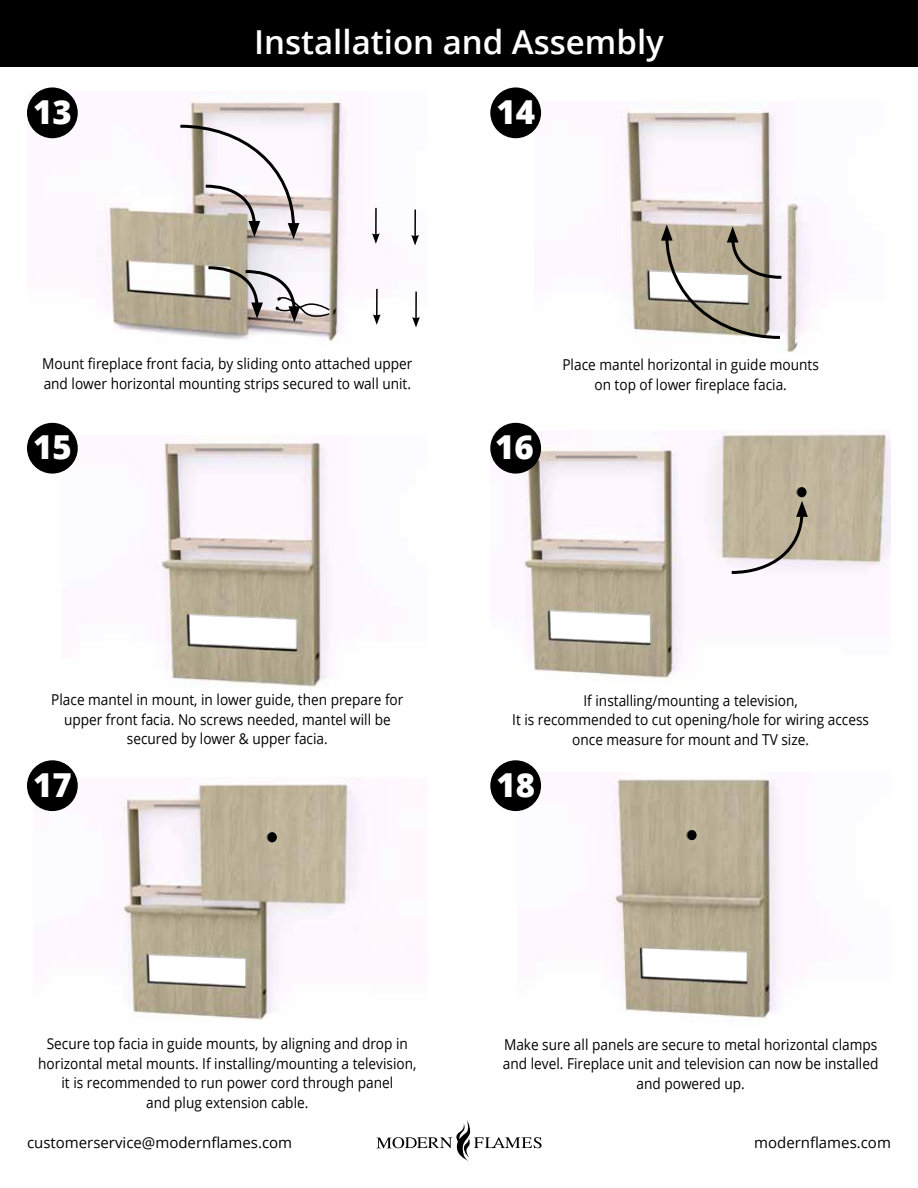
<style>
.page{position:relative;width:918px;height:1188px;background:#fff}
.page>*{position:absolute;margin:0;border:0;box-sizing:border-box;transform-origin:0 0}
.t1{font:600 33px "Open Sans";color:#fff}
.t2{font:800 33px "Open Sans";color:#fff}
.t3{font:15px/19.5px "Open Sans";color:#000;text-align:center;scale:.91 1}
.t4{font:15px "Open Sans";color:#000}
</style>
<div class="page">
<svg style="left:376px;top:1120px;width:166px;height:41px"></svg>
<div style="left:0;top:0;width:918px;height:66px;background:#000"></div>
<img style="left:535px;top:102px;width:277px;height:251px">
<img style="left:491px;top:431px;width:400px;height:250px">
<img style="left:36px;top:778px;width:329px;height:242px">
<img style="left:65px;top:435px;width:267px;height:253px">
<img style="left:27px;top:92px;width:390px;height:249px">
<svg style="left:661px;top:225px;width:123px;height:115px"></svg>
<svg style="left:729px;top:501px;width:79px;height:74px;background:#bdb3a2"></svg>
<svg style="left:796px;top:487px;width:10px;height:10px"></svg>
<div style="left:798px;top:487px;width:8px;height:10px;background:#000;border-radius:50%"></div>
<div style="left:268px;top:832px;width:9px;height:10px;background:#000;border-radius:50%"></div>
<hr style="left:375px;top:208px;width:2px;height:28px;background:#000">
<svg style="left:372px;top:233px;width:8px;height:11px"></svg>
<hr style="left:414px;top:210px;width:2px;height:27px;background:#000">
<svg style="left:411px;top:235px;width:8px;height:10px"></svg>
<hr style="left:376px;top:289px;width:2px;height:28px;background:#000">
<svg style="left:373px;top:314px;width:8px;height:11px"></svg>
<hr style="left:415px;top:292px;width:2px;height:27px;background:#000">
<svg style="left:412px;top:317px;width:8px;height:11px"></svg>
<svg style="left:177px;top:123px;width:122px;height:116px"></svg>
<svg style="left:205px;top:265px;width:126px;height:57px"></svg>
<img style="left:521px;top:772px;width:260px;height:249px">
<svg style="left:686px;top:830px;width:10px;height:10px"></svg>
<div style="left:688px;top:830px;width:8px;height:10px;background:#000;border-radius:50%"></div>
<div style="left:27px;top:87px;width:51px;height:51px;background:#000;border-radius:50%"></div>
<div style="left:490px;top:87px;width:51px;height:51px;background:#000;border-radius:50%"></div>
<div style="left:27px;top:423px;width:51px;height:51px;background:#000;border-radius:50%"></div>
<div style="left:490px;top:423px;width:51px;height:51px;background:#000;border-radius:50%"></div>
<div style="left:27px;top:760px;width:51px;height:51px;background:#000;border-radius:50%"></div>
<div style="left:490px;top:760px;width:51px;height:51px;background:#000;border-radius:50%"></div>
<h1 class="t1" style="left:254px;top:20px;width:411px">Installation and Assembly</h1>
<h1 class="t2" style="left:33px;top:87px;width:40px">13</h1>
<h1 class="t2" style="left:496px;top:87px;width:40px">14</h1>
<p class="t3" style="left:42px;top:354px;width:408px;text-align:left">Mount fireplace front facia, by sliding onto attached upper and lower horizontal mounting strips secured to wall unit.</p>
<h1 class="t2" style="left:33px;top:422px;width:40px">15</h1>
<h1 class="t2" style="left:495px;top:422px;width:40px">16</h1>
<p class="t3" style="left:562px;top:354px;width:283px">Place mantel horizontal in guide mounts on top of lower fireplace facia.</p>
<p class="t3" style="left:51px;top:690px;width:389px">Place mantel in mount, in lower guide, then prepare for upper front facia. No screws needed, mantel will be secured by lower &amp; upper facia.</p>
<p class="t3" style="left:512px;top:690px;width:394px">If installing/mounting a television,<br>It is recommended to cut opening/hole for wiring access once measure for mount and TV size.</p>
<h1 class="t2" style="left:33px;top:760px;width:40px">17</h1>
<h1 class="t2" style="left:496px;top:760px;width:40px">18</h1>
<p class="t3" style="left:38px;top:1034px;width:417px">Secure top facia in guide mounts, by aligning and drop in horizontal metal mounts. If installing/mounting a television, it is recommended to run power cord through panel<br>and plug extension cable.</p>
<p class="t3" style="left:503px;top:1034px;width:414px">Make sure all panels are secure to metal horizontal clamps and level. Fireplace unit and television can now be installed and powered up.</p>
<p class="t4" style="left:27px;top:1132px;width:267px">customerservice@modernflames.com</p>
<p class="t4" style="left:754px;top:1132px;width:138px">modernflames.com</p>
</div>
